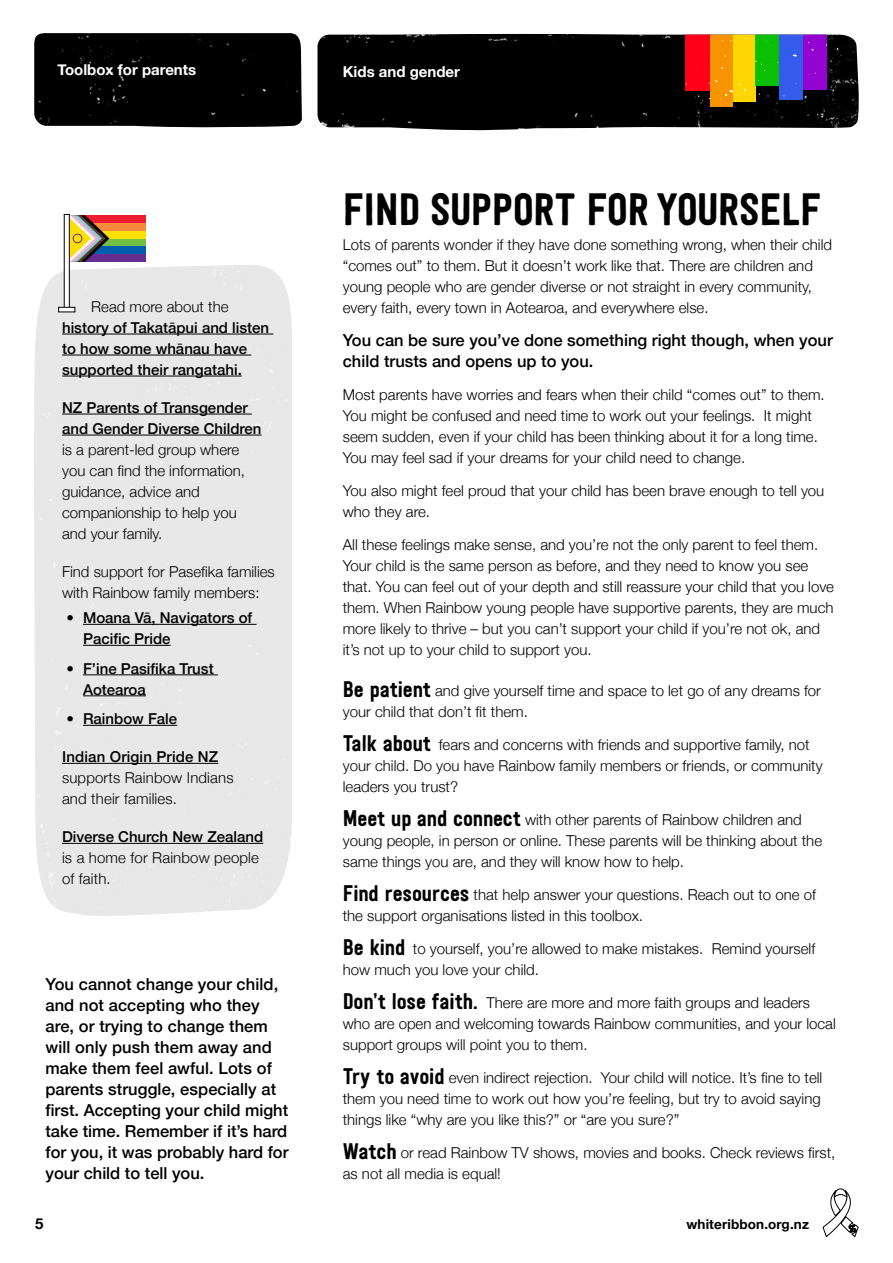
<style>
.page{position:relative;width:893px;height:1263px;background:#fff}
.page>*{position:absolute;margin:0;border:0;box-sizing:border-box;transform-origin:0 0}
.t1{font:45px "Festivo LC Basic";letter-spacing:-.01em;color:#000}
.t2{font:500 16.5px/21px "Helvetica Neue";color:#000}
.t3{font:300 15px/21px "Helvetica Neue";color:#000}
.t4{font:500 15px/21px "Helvetica Neue";color:#000}
.t5{font:700 15px "Helvetica Neue";color:#fff}
.t6{font:700 15px "Helvetica Neue";color:#000}
.t7{font:700 13.5px "Helvetica Neue";letter-spacing:.01em;color:#000}
.s1{font-weight:300}
.s2{font-family:"Festivo LC Basic";font-weight:400;font-size:22.5px}
</style>
<div class="page">
<img style="left:317px;top:34px;width:542px;height:97px">
<div style="left:685px;top:34px;width:25px;height:56px;background:#ff0018"></div>
<div style="left:710px;top:34px;width:23px;height:73px;background:#f69301"></div>
<div style="left:733px;top:34px;width:22px;height:68px;background:#ffd600"></div>
<div style="left:755px;top:34px;width:24px;height:52px;background:#0bc003"></div>
<div style="left:779px;top:34px;width:24px;height:66px;background:#335cec"></div>
<div style="left:803px;top:34px;width:24px;height:56px;background:#9304d2"></div>
<svg style="left:759px;top:90px;width:10px;height:7px"></svg>
<svg style="left:783px;top:93px;width:19px;height:11px"></svg>
<svg style="left:686px;top:78px;width:14px;height:24px"></svg>
<svg style="left:706px;top:80px;width:40px;height:21px"></svg>
<div style="left:34px;top:33px;width:268px;height:95px;background:#000"></div>
<hr style="left:62px;top:334px;width:211px;height:1px;background:#000">
<hr style="left:62px;top:355px;width:189px;height:1px;background:#000">
<hr style="left:62px;top:376px;width:180px;height:1px;background:#000">
<hr style="left:62px;top:414px;width:190px;height:1px;background:#000">
<hr style="left:62px;top:435px;width:200px;height:1px;background:#000">
<hr style="left:83px;top:624px;width:173px;height:1px;background:#000">
<hr style="left:83px;top:645px;width:88px;height:1px;background:#000">
<hr style="left:83px;top:674px;width:135px;height:1px;background:#000">
<hr style="left:83px;top:695px;width:63px;height:1px;background:#000">
<hr style="left:83px;top:725px;width:94px;height:1px;background:#000">
<hr style="left:62px;top:763px;width:156px;height:1px;background:#000">
<hr style="left:62px;top:843px;width:201px;height:1px;background:#000">
<div style="left:70px;top:215px;width:76px;height:47px;background:#662d91"></div>
<div style="left:70px;top:215px;width:76px;height:39px;background:#005fad"></div>
<div style="left:70px;top:215px;width:76px;height:31px;background:#72bf44"></div>
<div style="left:70px;top:215px;width:76px;height:23px;background:#ffdf00"></div>
<div style="left:70px;top:215px;width:76px;height:16px;background:#f68b3b"></div>
<div style="left:70px;top:215px;width:76px;height:8px;background:#ed1c2f"></div>
<svg style="left:70px;top:215px;width:39px;height:47px"></svg>
<div style="left:64px;top:214px;width:6px;height:97px;border:1px solid #000"></div>
<div style="left:59px;top:307px;width:16px;height:5px;background:#fff"></div>
<div style="left:58px;top:307px;width:17px;height:5px;border:1px solid #000"></div>
<svg style="left:823px;top:1188px;width:35px;height:50px"></svg>
<p class="t5" style="left:58px;top:57px;width:140px">Toolbox for parents</p>
<p class="t5" style="left:343px;top:60px;width:119px">Kids and gender</p>
<p class="t3" style="left:91px;top:295px;width:139px">Read more about the</p>
<p class="t4" style="left:62px;top:316px;width:209px">history of Takatāpui and listen to how some whānau have supported their rangatahi.</p>
<p class="t4" style="left:62px;top:396px;width:201px">NZ Parents of Transgender and Gender Diverse Children</p>
<p class="t3" style="left:62px;top:438px;width:185px">is a parent-led group where you can find the information, guidance, advice and companionship to help you and your family.</p>
<p class="t3" style="left:62px;top:560px;width:214px">Find support for Pasefika families with Rainbow family members:</p>
<p class="t4" style="left:83px;top:606px;width:171px;text-indent:-16px"><span class="s1">•</span> Moana Vā, Navigators of<br>Pacific Pride</p>
<p class="t4" style="left:83px;top:657px;width:132px;text-indent:-16px"><span class="s1">•</span> F’ine Pasifika Trust<br>Aotearoa</p>
<p class="t4" style="left:67px;top:707px;width:112px"><span class="s1">•</span> Rainbow Fale</p>
<p class="t4" style="left:62px;top:745px;width:158px">Indian Origin Pride NZ</p>
<p class="t3" style="left:62px;top:766px;width:173px">supports Rainbow Indians and their families.</p>
<p class="t4" style="left:62px;top:825px;width:203px">Diverse Church New Zealand</p>
<p class="t3" style="left:62px;top:846px;width:198px">is a home for Rainbow people of faith.</p>
<p class="t2" style="left:45px;top:972px;width:245px">You cannot change your child, and not accepting who they are, or trying to change them will only push them away and make them feel awful. Lots of parents struggle, especially at first. Accepting your child might take time. Remember if it’s hard for you, it was probably hard for your child to tell you.</p>
<h1 class="t1" style="left:343px;top:182px;width:480px">FIND SUPPORT FOR YOURSELF</h1>
<p class="t3" style="left:343px;top:233px;width:491px">Lots of parents wonder if they have done something wrong, when their child “comes out” to them. But it doesn’t work like that. There are children and young people who are gender diverse or not straight in every community, every faith, every town in Aotearoa, and everywhere else.</p>
<p class="t2" style="left:343px;top:329px;width:491px">You can be sure you’ve done something right though, when your child trusts and opens up to you.</p>
<p class="t3" style="left:343px;top:383px;width:483px">Most parents have worries and fears when their child “comes out” to them.<br>You might be confused and need time to work out your feelings. It might seem sudden, even if your child has been thinking about it for a long time.<br>You may feel sad if your dreams for your child need to change.</p>
<p class="t3" style="left:343px;top:479px;width:483px">You also might feel proud that your child has been brave enough to tell you who they are.</p>
<p class="t3" style="left:343px;top:533px;width:493px">All these feelings make sense, and you’re not the only parent to feel them.<br>Your child is the same person as before, and they need to know you see that. You can feel out of your depth and still reassure your child that you love them. When Rainbow young people have supportive parents, they are much more likely to thrive – but you can’t support your child if you’re not ok, and it’s not up to your child to support you.</p>
<p class="t3" style="left:343px;top:679px;width:480px"><span class="s2">Be patient</span> and give yourself time and space to let go of any dreams for your child that don’t fit them.</p>
<p class="t3" style="left:343px;top:733px;width:481px"><span class="s2">Talk about</span> fears and concerns with friends and supportive family, not your child. Do you have Rainbow family members or friends, or community leaders you trust?</p>
<p class="t3" style="left:343px;top:808px;width:481px"><span class="s2">Meet up and connect</span> with other parents of Rainbow children and young people, in person or online. These parents will be thinking about the same things you are, and they will know how to help.</p>
<p class="t3" style="left:343px;top:883px;width:475px"><span class="s2">Find resources</span> that help answer your questions. Reach out to one of the support organisations listed in this toolbox.</p>
<p class="t3" style="left:343px;top:937px;width:474px"><span class="s2">Be kind</span> to yourself, you’re allowed to make mistakes. Remind yourself how much you love your child.</p>
<p class="t3" style="left:343px;top:991px;width:494px"><span class="s2">Don’t lose faith.</span> There are more and more faith groups and leaders who are open and welcoming towards Rainbow communities, and your local support groups will point you to them.</p>
<p class="t3" style="left:343px;top:1066px;width:481px;text-align:justify"><span class="s2">Try to avoid</span> even indirect rejection. Your child will notice. It’s fine to tell them you need time to work out how you’re feeling, but try to avoid saying things like “why are you like this?” or “are you sure?”</p>
<p class="t3" style="left:343px;top:1141px;width:494px"><span class="s2">Watch</span> or read Rainbow TV shows, movies and books. Check reviews first, as not all media is equal!</p>
<p class="t6" style="left:35px;top:1212px;width:10px">5</p>
<p class="t7" style="left:686px;top:1214px;width:124px">whiteribbon.org.nz</p>
</div>
